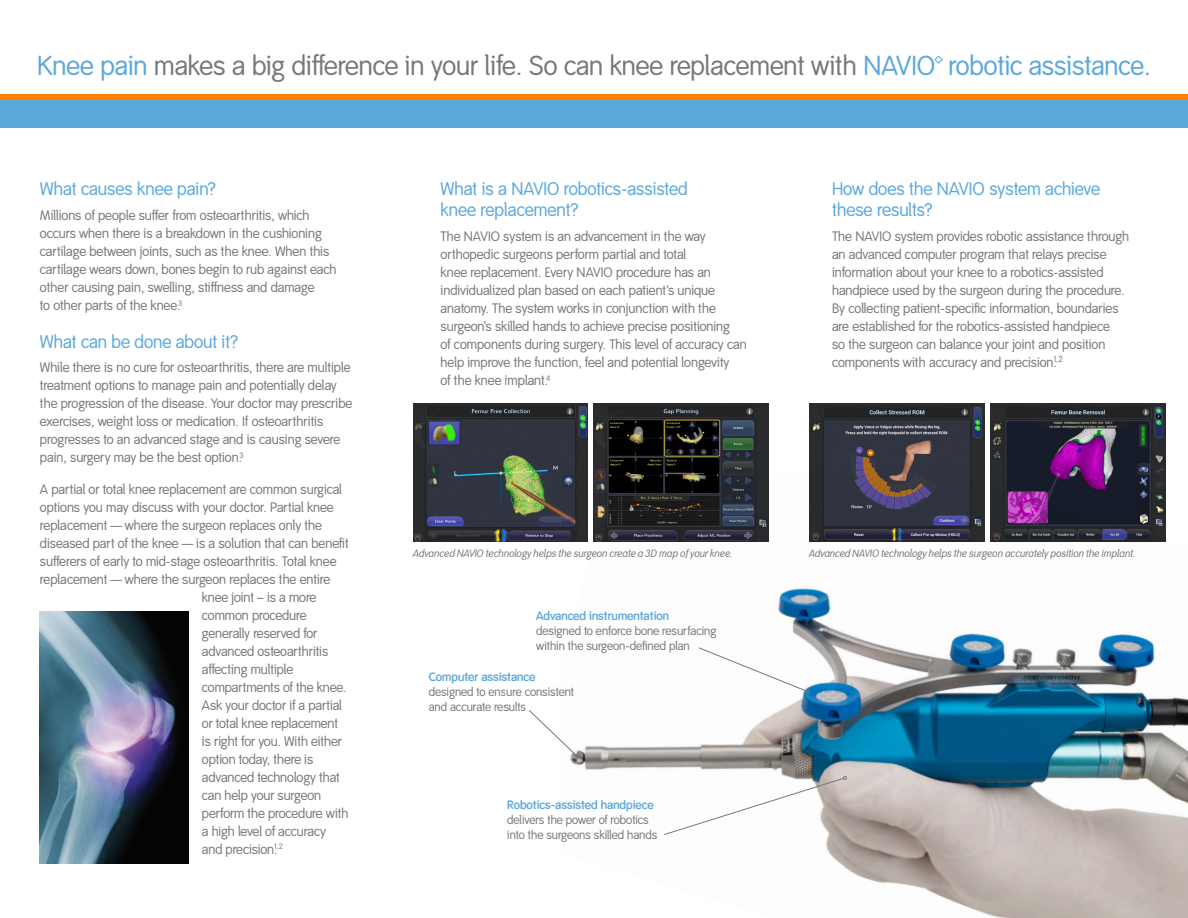
<style>
.page{position:relative;width:1188px;height:918px;background:#fff}
.page>*{position:absolute;margin:0;border:0;box-sizing:border-box;transform-origin:0 0}
.t1{font:27px "Smith&Nephew";color:#76787b}
.t2{font:18px/21px "Smith&Nephew";color:#5ba8dc}
.t3{font:13.5px/18px "Smith&Nephew";color:#76787b}
.t4{font:12px/15px "Smith&Nephew";color:#76787b}
.t5{font:italic 10.5px "Smith&Nephew";color:#76787b}
.s1{color:#5ba8dc}
.s2{font-weight:600;color:#5ba8dc}
</style>
<div class="page">
<img style="left:810px;top:404px;width:174px;height:71px">
<img style="left:991px;top:404px;width:174px;height:71px">
<img style="left:40px;top:611px;width:148px;height:253px">
<img style="left:413px;top:404px;width:174px;height:138px">
<img style="left:594px;top:404px;width:174px;height:71px">
<div style="left:0;top:95px;width:1188px;height:33px;background:#5ba8dc"></div>
<div style="left:0;top:94px;width:1188px;height:5px;background:#ff8200"></div>
<img style="left:560px;top:475px;width:628px;height:443px">
<svg style="left:698px;top:647px;width:111px;height:46px"></svg>
<svg style="left:529px;top:709px;width:51px;height:50px"></svg>
<svg style="left:663px;top:776px;width:184px;height:60px"></svg>
<p class="t1" style="left:37px;top:51px;width:1115px"><span class="s1">Knee pain</span> makes a big difference in your life. So can knee replacement with <span class="s1">NAVIO™ robotic assistance.</span></p>
<p class="t2" style="left:40px;top:179px;width:177px">What causes knee pain?</p>
<p class="t3" style="left:40px;top:207px;width:298px">Millions of people suffer from osteoarthritis, which occurs when there is a breakdown in the cushioning cartilage between joints, such as the knee. When this cartilage wears down, bones begin to rub against each other causing pain, swelling, stiffness and damage<br>to other parts of the knee.<sup>3</sup></p>
<p class="t2" style="left:40px;top:331px;width:200px">What can be done about it?</p>
<p class="t3" style="left:40px;top:359px;width:314px">While there is no cure for osteoarthritis, there are multiple treatment options to manage pain and potentially delay the progression of the disease. Your doctor may prescribe exercises, weight loss or medication. If osteoarthritis progresses to an advanced stage and is causing severe pain, surgery may be the best option.<sup>3</sup></p>
<p class="t3" style="left:40px;top:481px;width:303px">A partial or total knee replacement are common surgical</p>
<p class="t3" style="left:40px;top:499px;width:295px">options you may discuss with your doctor. Partial knee</p>
<p class="t3" style="left:40px;top:517px;width:284px">replacement — where the surgeon replaces only the</p>
<p class="t3" style="left:40px;top:535px;width:310px">diseased part of the knee — is a solution that can benefit</p>
<p class="t3" style="left:40px;top:553px;width:298px">sufferers of early to mid-stage osteoarthritis. Total knee</p>
<p class="t3" style="left:40px;top:571px;width:292px">replacement — where the surgeon replaces the entire</p>
<p class="t3" style="left:202px;top:589px;width:116px">knee joint – is a more</p>
<p class="t3" style="left:202px;top:607px;width:106px">common procedure</p>
<p class="t3" style="left:202px;top:625px;width:117px">generally reserved for</p>
<p class="t3" style="left:202px;top:643px;width:128px">advanced osteoarthritis</p>
<p class="t3" style="left:202px;top:661px;width:93px">affecting multiple</p>
<p class="t3" style="left:202px;top:679px;width:146px">compartments of the knee.</p>
<p class="t3" style="left:202px;top:697px;width:141px">Ask your doctor if a partial</p>
<p class="t3" style="left:202px;top:715px;width:138px">or total knee replacement</p>
<p class="t3" style="left:202px;top:733px;width:142px">is right for you. With either</p>
<p class="t3" style="left:202px;top:751px;width:113px">option today, there is</p>
<p class="t3" style="left:202px;top:769px;width:139px">advanced technology that</p>
<p class="t3" style="left:202px;top:787px;width:121px">can help your surgeon</p>
<p class="t3" style="left:202px;top:805px;width:148px">perform the procedure with</p>
<p class="t3" style="left:202px;top:823px;width:126px">a high level of accuracy</p>
<p class="t3" style="left:202px;top:841px;width:82px">and precision.<sup>1,2</sup></p>
<p class="t2" style="left:441px;top:179px;width:248px">What is a NAVIO robotics-assisted knee replacement?</p>
<p class="t3" style="left:441px;top:228px;width:308px">The NAVIO system is an advancement in the way orthopedic surgeons perform partial and total<br>knee replacement. Every NAVIO procedure has an individualized plan based on each patient’s unique anatomy. The system works in conjunction with the surgeon’s skilled hands to achieve precise positioning<br>of components during surgery. This level of accuracy can help improve the function, feel and potential longevity<br>of the knee implant.<sup>4</sup></p>
<p class="t5" style="left:413px;top:547px;width:321px">Advanced NAVIO technology helps the surgeon create a 3D map of your knee.</p>
<p class="t4" style="left:536px;top:608px;width:182px"><span class="s2">Advanced instrumentation </span>designed to enforce bone resurfacing within the surgeon-defined plan</p>
<p class="t4" style="left:429px;top:670px;width:147px"><span class="s2">Computer assistance </span>designed to ensure consistent and accurate results</p>
<p class="t4" style="left:507px;top:798px;width:152px"><span class="s2">Robotics-assisted handpiece </span>delivers the power of robotics into the surgeons skilled hands</p>
<p class="t2" style="left:832px;top:179px;width:270px">How does the NAVIO system achieve these results?</p>
<p class="t3" style="left:832px;top:228px;width:299px">The NAVIO system provides robotic assistance through an advanced computer program that relays precise information about your knee to a robotics-assisted handpiece used by the surgeon during the procedure.<br>By collecting patient-specific information, boundaries are established for the robotics-assisted handpiece<br>so the surgeon can balance your joint and position components with accuracy and precision.<sup>1,2</sup></p>
<p class="t5" style="left:809px;top:547px;width:328px">Advanced NAVIO technology helps the surgeon accurately position the implant.</p>
</div>
